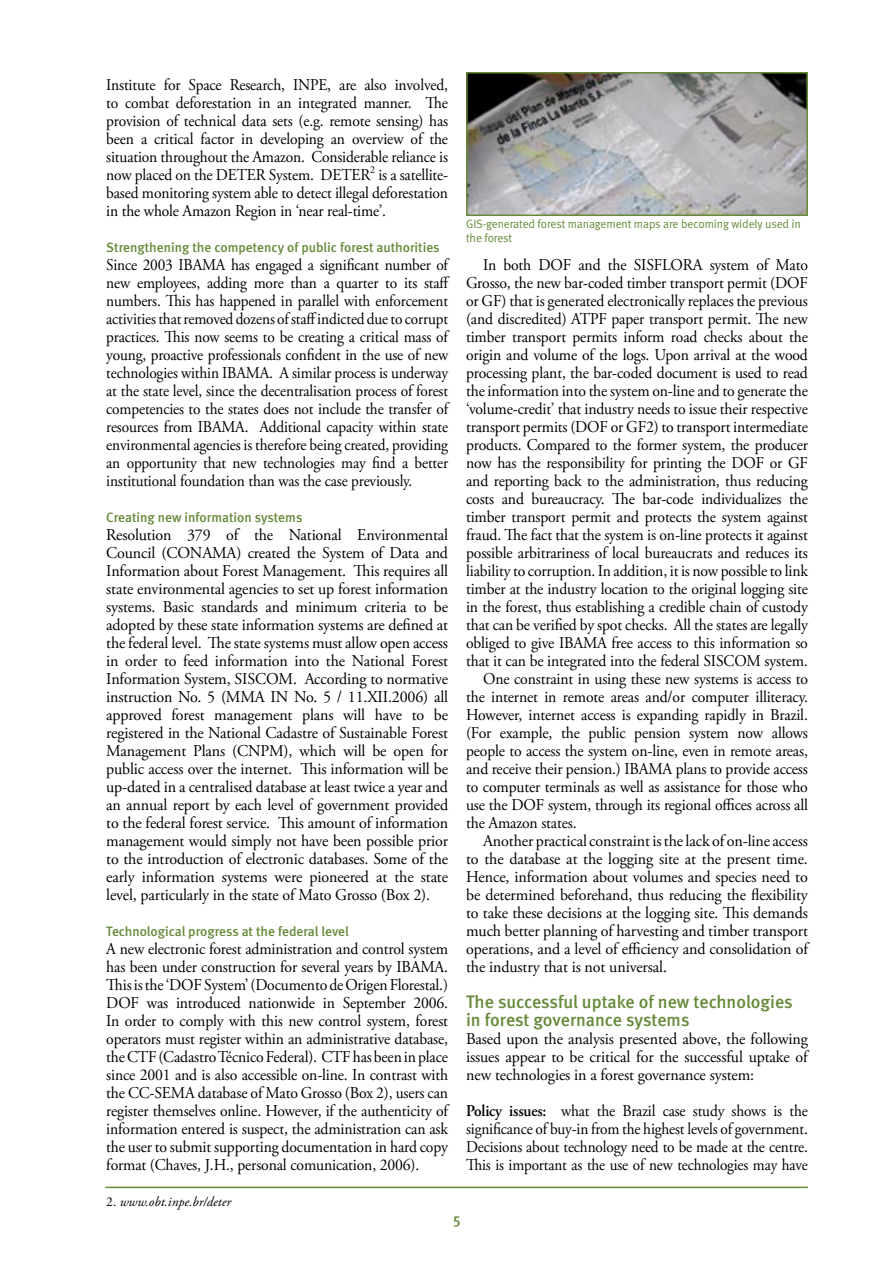
<style>
.page{position:relative;width:893px;height:1263px;background:#fff}
.page>*{position:absolute;margin:0;border:0;box-sizing:border-box;transform-origin:0 0}
.Body_Header_1{font:500 18px/18px "Meta";color:#678a3a}
.Body_Text{font:16.5px/18px "Adobe Garamond Pro";letter-spacing:-.01em;color:#000;text-align:justify;scale:.95 1}
.Body_Text_no_indent{font:16.5px/18px "Adobe Garamond Pro";letter-spacing:-.01em;color:#000;text-align:justify}
.Body_Text_no_indent-2{font:16.5px/18px "Adobe Garamond Pro";letter-spacing:-.01em;color:#000;text-align:justify;scale:.93 1}
.Body_Text_no_indent-3{font:16.5px/18px "Adobe Garamond Pro";letter-spacing:-.01em;color:#000;text-align:justify;scale:.95 1}
.Body_Text-2{font:16.5px/18px "Adobe Garamond Pro";letter-spacing:-.01em;color:#000;text-align:justify;scale:.94 1}
.Body_Text-3{font:16.5px/18px "Adobe Garamond Pro";letter-spacing:-.01em;color:#000;text-align:justify}
.t1{font:500 15px "Meta";color:#678a3a}
.Body_Subheader_2{font:500 13.5px "Meta";color:#678a3a}
.Footnote_Text{font:italic 13.5px "Adobe Garamond Pro";color:#000}
.t2{font:12px/14.4px "Meta Normal";letter-spacing:-.005em;color:#678a3a}
.t3{font:10.5px "Adobe Garamond Pro";color:#000;scale:.94 1}
.s1{font-style:normal}
.s2{font-weight:600}
</style>
<div class="page">
<hr style="left:105px;top:1186px;width:703px;height:2px;background:#678a3a">
<img style="left:469px;top:75px;width:336px;height:138px">
<div style="left:466px;top:72px;width:342px;height:144px;border:2px solid #678a3a"></div>
<p class="Body_Text-2" style="left:106px;top:76px;width:365px">Institute for Space Research, INPE, are also involved, to combat deforestation in an integrated manner. The provision of technical data sets (e.g. remote sensing) has been a critical factor in developing an overview of the situation throughout the Amazon. Considerable reliance is now placed on the DETER System. DETER</p>
<p class="t3" style="left:370px;top:163px;width:7px">2</p>
<p class="Body_Text-2" style="left:106px;top:166px;width:365px;text-indent:272px">is a satellite&shy;based monitoring system able to detect illegal deforestation in the whole Amazon Region in ‘near real-time’.</p>
<p class="Body_Subheader_2" style="left:106px;top:239px;width:335px">Strengthening the competency of public forest authorities</p>
<p class="Body_Text_no_indent-2" style="left:106px;top:256px;width:371px">Since 2003 IBAMA has engaged a significant number of new employees, adding more than a quarter to its staff numbers. This has happened in parallel with enforcement activities that removed dozens of staff indicted due to corrupt practices. This now seems to be creating a critical mass of young, proactive professionals confident in the use of new technologies within IBAMA. A similar process is underway at the state level, since the decentralisation process of forest competencies to the states does not include the transfer of resources from IBAMA. Additional capacity within state environmental agencies is therefore being created, providing an opportunity that new technologies may find a better institutional foundation than was the case previously.</p>
<p class="Body_Subheader_2" style="left:106px;top:509px;width:198px">Creating new information systems</p>
<p class="Body_Text_no_indent" style="left:106px;top:526px;width:343px">Resolution 379 of the National Environmental Council (CONAMA) created the System of Data and Information about Forest Management. This requires all state environmental agencies to set up forest information systems. Basic standards and minimum criteria to be adopted by these state information systems are defined at the federal level. The state systems must allow open access in order to feed information into the National Forest Information System, SISCOM. According to normative instruction No. 5 (MMA IN No. 5 / 11.XII.2006) all approved forest management plans will have to be registered in the National Cadastre of Sustainable Forest Management Plans (CNPM), which will be open for public access over the internet. This information will be up-dated in a centralised database at least twice a year and an annual report by each level of government provided to the federal forest service. This amount of information management would simply not have been possible prior to the introduction of electronic databases. Some of the early information systems were pioneered at the state level, particularly in the state of Mato Grosso (Box 2).</p>
<p class="Body_Subheader_2" style="left:106px;top:923px;width:244px">Technological progress at the federal level</p>
<p class="Body_Text_no_indent-3" style="left:106px;top:940px;width:361px">A new electronic forest administration and control system has been under construction for several years by IBAMA.<br>This is the ‘DOF System’ (Documento de Origen Florestal.)<br>DOF was introduced nationwide in September 2006.<br>In order to comply with this new control system, forest operators must register within an administrative database, the CTF (Cadastro Técnico Federal). CTF has been in place since 2001 and is also accessible on-line. In contrast with the CC-SEMA database of Mato Grosso (Box 2), users can register themselves online. However, if the authenticity of information entered is suspect, the administration can ask the user to submit supporting documentation in hard copy format (Chaves, J.H., personal comunication, 2006).</p>
<p class="Footnote_Text" style="left:106px;top:1194px;width:126px"><span class="s1">2.</span> www.obt.inpe.br/deter</p>
<p class="t2" style="left:466px;top:216px;width:336px">GIS-generated forest management maps are becoming widely used in the forest</p>
<p class="Body_Text" style="left:466px;top:256px;width:361px;text-indent:17px">In both DOF and the SISFLORA system of Mato Grosso, the new bar-coded timber transport permit (DOF or GF) that is generated electronically replaces the previous (and discredited) ATPF paper transport permit. The new timber transport permits inform road checks about the origin and volume of the logs. Upon arrival at the wood processing plant, the bar-coded document is used to read the information into the system on-line and to generate the ‘volume-credit’ that industry needs to issue their respective transport permits (DOF or GF2) to transport intermediate products. Compared to the former system, the producer now has the responsibility for printing the DOF or GF and reporting back to the administration, thus reducing costs and bureaucracy. The bar-code individualizes the timber transport permit and protects the system against fraud. The fact that the system is on-line protects it against possible arbitrariness of local bureaucrats and reduces its liability to corruption. In addition, it is now possible to link timber at the industry location to the original logging site in the forest, thus establishing a credible chain of custody that can be verified by spot checks. All the states are legally obliged to give IBAMA free access to this information so that it can be integrated into the federal SISCOM system.</p>
<p class="Body_Text" style="left:466px;top:670px;width:361px;text-indent:17px">One constraint in using these new systems is access to the internet in remote areas and/or computer illiteracy.<br>However, internet access is expanding rapidly in Brazil. (For example, the public pension system now allows people to access the system on-line, even in remote areas, and receive their pension.) IBAMA plans to provide access to computer terminals as well as assistance for those who use the DOF system, through its regional offices across all the Amazon states.</p>
<p class="Body_Text-3" style="left:466px;top:832px;width:343px;text-indent:17px">Another practical constraint is the lack of on-line access to the database at the logging site at the present time.<br>Hence, information about volumes and species need to be determined beforehand, thus reducing the flexibility to take these decisions at the logging site. This demands much better planning of harvesting and timber transport operations, and a level of efficiency and consolidation of the industry that is not universal.</p>
<p class="Body_Header_1" style="left:466px;top:993px;width:328px">The successful uptake of new technologies in forest governance systems</p>
<p class="Body_Text_no_indent" style="left:466px;top:1030px;width:343px">Based upon the analysis presented above, the following issues appear to be critical for the successful uptake of new technologies in a forest governance system:</p>
<p class="Body_Text_no_indent-2" style="left:466px;top:1102px;width:369px"><span class="s2">Policy issues:</span> what the Brazil case study shows is the significance of buy-in from the highest levels of government.<br>Decisions about technology need to be made at the centre.<br>This is important as the use of new technologies may have</p>
<p class="t1" style="left:453px;top:1210px;width:9px">5</p>
</div>
